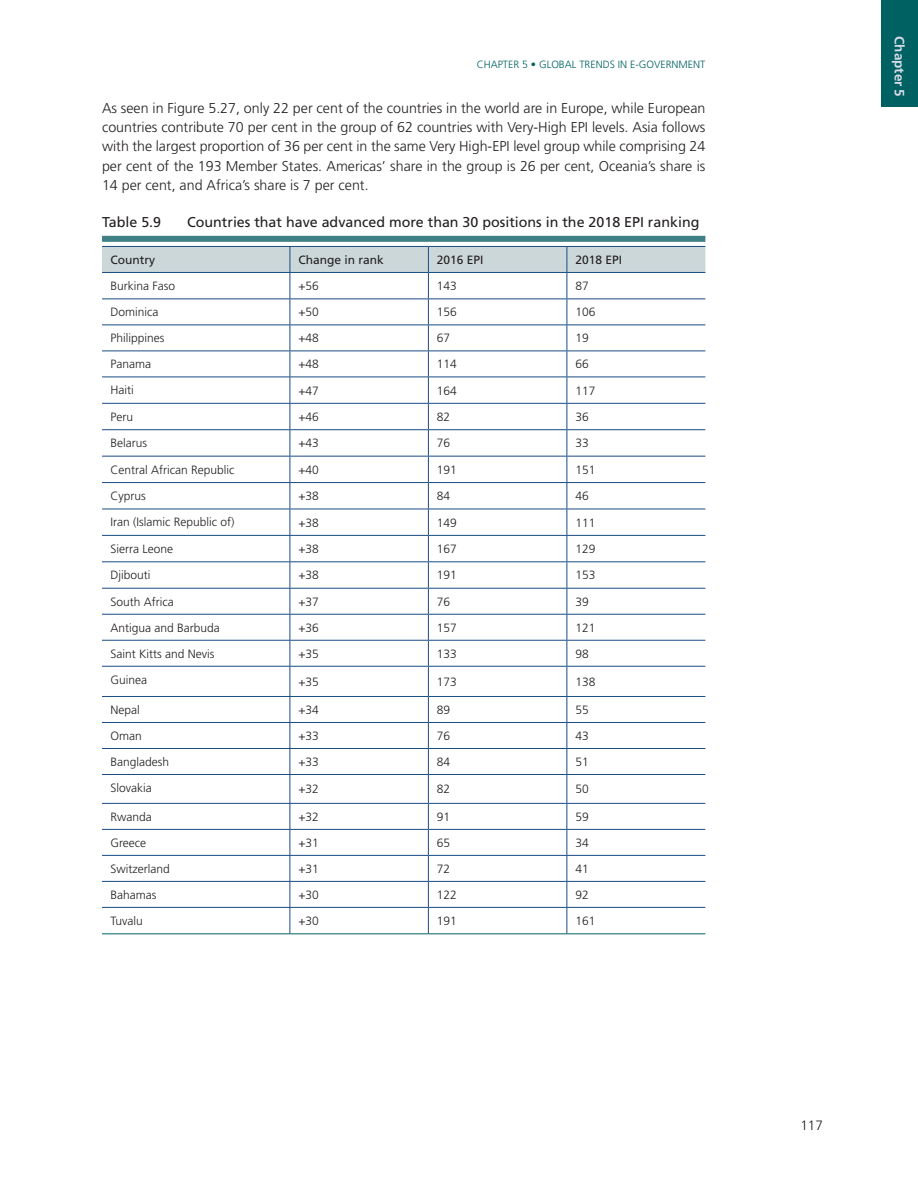
<style>
.page{position:relative;width:918px;height:1188px;background:#fff}
.page>*{position:absolute;margin:0;border:0;box-sizing:border-box;transform-origin:0 0}
.t1{font:300 14.25px/19.5px "Frutiger";color:#231f20;text-align:justify}
.t2{font:14.25px "Frutiger";color:#231f20}
.t3{font:700 13.5px "Frutiger";color:#dadde9}
.t4{font:300 13.5px "Frutiger";color:#231f20}
.t5{font:300 12px "Frutiger";color:#231f20}
.t6{font:12px "Frutiger";color:#231f20}
.t7{font:300 10.5px "Frutiger";color:#006163}
</style>
<div class="page">
<div style="left:882px;top:0;width:36px;height:106px;background:#006163"></div>
<div style="left:102px;top:236px;width:603px;height:6px;background:#3f8085"></div>
<svg style="left:102px;top:246px;width:603px;height:687px"></svg>
<hr style="left:102px;top:933px;width:603px;height:1px;background:#006163">
<p class="t7" style="left:477px;top:60px;width:230px">CHAPTER 5 • GLOBAL TRENDS IN E-GOVERNMENT</p>
<p class="t1" style="left:102px;top:99px;width:605px">As seen in Figure 5.27, only 22 per cent of the countries in the world are in Europe, while European countries contribute 70 per cent in the group of 62 countries with Very-High EPI levels. Asia follows with the largest proportion of 36 per cent in the same Very High-EPI level group while comprising 24 per cent of the 193 Member States. Americas’ share in the group is 26 per cent, Oceania’s share is 14 per cent, and Africa’s share is 7 per cent.</p>
<p class="t2" style="left:102px;top:217px;width:61px">Table 5.9</p>
<p class="t2" style="left:187px;top:217px;width:514px">Countries that have advanced more than 30 positions in the 2018 EPI ranking</p>
<p class="t6" style="left:111px;top:255px;width:46px">Country</p>
<p class="t6" style="left:298px;top:255px;width:87px">Change in rank</p>
<p class="t6" style="left:437px;top:255px;width:48px">2016 EPI</p>
<p class="t6" style="left:575px;top:255px;width:48px">2018 EPI</p>
<p class="t5" style="left:111px;top:281px;width:66px">Burkina Faso</p>
<p class="t5" style="left:298px;top:281px;width:22px">+56</p>
<p class="t5" style="left:437px;top:281px;width:22px">143</p>
<p class="t5" style="left:575px;top:281px;width:15px">87</p>
<p class="t5" style="left:111px;top:307px;width:49px">Dominica</p>
<p class="t5" style="left:298px;top:307px;width:22px">+50</p>
<p class="t5" style="left:437px;top:307px;width:22px">156</p>
<p class="t5" style="left:575px;top:307px;width:22px">106</p>
<p class="t5" style="left:111px;top:333px;width:56px">Philippines</p>
<p class="t5" style="left:298px;top:333px;width:22px">+48</p>
<p class="t5" style="left:437px;top:333px;width:15px">67</p>
<p class="t5" style="left:575px;top:333px;width:15px">19</p>
<p class="t5" style="left:111px;top:359px;width:42px">Panama</p>
<p class="t5" style="left:298px;top:359px;width:22px">+48</p>
<p class="t5" style="left:437px;top:359px;width:22px">114</p>
<p class="t5" style="left:575px;top:359px;width:15px">66</p>
<p class="t5" style="left:111px;top:385px;width:25px">Haiti</p>
<p class="t5" style="left:298px;top:386px;width:22px">+47</p>
<p class="t5" style="left:437px;top:386px;width:22px">164</p>
<p class="t5" style="left:575px;top:386px;width:22px">117</p>
<p class="t5" style="left:111px;top:412px;width:24px">Peru</p>
<p class="t5" style="left:298px;top:412px;width:22px">+46</p>
<p class="t5" style="left:437px;top:412px;width:15px">82</p>
<p class="t5" style="left:575px;top:412px;width:15px">36</p>
<p class="t5" style="left:111px;top:438px;width:38px">Belarus</p>
<p class="t5" style="left:298px;top:438px;width:22px">+43</p>
<p class="t5" style="left:437px;top:438px;width:15px">76</p>
<p class="t5" style="left:575px;top:438px;width:15px">33</p>
<p class="t5" style="left:111px;top:465px;width:126px">Central African Republic</p>
<p class="t5" style="left:298px;top:465px;width:22px">+40</p>
<p class="t5" style="left:437px;top:465px;width:22px">191</p>
<p class="t5" style="left:575px;top:465px;width:22px">151</p>
<p class="t5" style="left:111px;top:491px;width:37px">Cyprus</p>
<p class="t5" style="left:298px;top:491px;width:22px">+38</p>
<p class="t5" style="left:437px;top:491px;width:15px">84</p>
<p class="t5" style="left:575px;top:491px;width:15px">46</p>
<p class="t5" style="left:111px;top:517px;width:126px">Iran (Islamic Republic of)</p>
<p class="t5" style="left:298px;top:518px;width:22px">+38</p>
<p class="t5" style="left:437px;top:518px;width:22px">149</p>
<p class="t5" style="left:575px;top:518px;width:22px">111</p>
<p class="t5" style="left:111px;top:544px;width:64px">Sierra Leone</p>
<p class="t5" style="left:298px;top:544px;width:22px">+38</p>
<p class="t5" style="left:437px;top:544px;width:22px">167</p>
<p class="t5" style="left:575px;top:544px;width:22px">129</p>
<p class="t5" style="left:111px;top:570px;width:42px">Djibouti</p>
<p class="t5" style="left:298px;top:570px;width:22px">+38</p>
<p class="t5" style="left:437px;top:570px;width:22px">191</p>
<p class="t5" style="left:575px;top:570px;width:22px">153</p>
<p class="t5" style="left:111px;top:597px;width:65px">South Africa</p>
<p class="t5" style="left:298px;top:597px;width:22px">+37</p>
<p class="t5" style="left:437px;top:597px;width:15px">76</p>
<p class="t5" style="left:575px;top:597px;width:15px">39</p>
<p class="t5" style="left:111px;top:623px;width:111px">Antigua and Barbuda</p>
<p class="t5" style="left:298px;top:623px;width:22px">+36</p>
<p class="t5" style="left:437px;top:623px;width:22px">157</p>
<p class="t5" style="left:575px;top:623px;width:22px">121</p>
<p class="t5" style="left:111px;top:649px;width:106px">Saint Kitts and Nevis</p>
<p class="t5" style="left:298px;top:649px;width:22px">+35</p>
<p class="t5" style="left:437px;top:649px;width:22px">133</p>
<p class="t5" style="left:575px;top:649px;width:15px">98</p>
<p class="t5" style="left:111px;top:675px;width:38px">Guinea</p>
<p class="t5" style="left:298px;top:677px;width:22px">+35</p>
<p class="t5" style="left:437px;top:677px;width:22px">173</p>
<p class="t5" style="left:575px;top:677px;width:22px">138</p>
<p class="t5" style="left:111px;top:705px;width:31px">Nepal</p>
<p class="t5" style="left:298px;top:705px;width:22px">+34</p>
<p class="t5" style="left:437px;top:705px;width:15px">89</p>
<p class="t5" style="left:575px;top:705px;width:15px">55</p>
<p class="t5" style="left:111px;top:731px;width:33px">Oman</p>
<p class="t5" style="left:298px;top:731px;width:22px">+33</p>
<p class="t5" style="left:437px;top:731px;width:15px">76</p>
<p class="t5" style="left:575px;top:731px;width:15px">43</p>
<p class="t5" style="left:111px;top:757px;width:60px">Bangladesh</p>
<p class="t5" style="left:298px;top:757px;width:22px">+33</p>
<p class="t5" style="left:437px;top:757px;width:15px">84</p>
<p class="t5" style="left:575px;top:757px;width:15px">51</p>
<p class="t5" style="left:111px;top:783px;width:43px">Slovakia</p>
<p class="t5" style="left:298px;top:784px;width:22px">+32</p>
<p class="t5" style="left:437px;top:784px;width:15px">82</p>
<p class="t5" style="left:575px;top:784px;width:15px">50</p>
<p class="t5" style="left:111px;top:812px;width:43px">Rwanda</p>
<p class="t5" style="left:298px;top:812px;width:22px">+32</p>
<p class="t5" style="left:437px;top:812px;width:15px">91</p>
<p class="t5" style="left:575px;top:812px;width:15px">59</p>
<p class="t5" style="left:111px;top:838px;width:37px">Greece</p>
<p class="t5" style="left:298px;top:838px;width:22px">+31</p>
<p class="t5" style="left:437px;top:838px;width:15px">65</p>
<p class="t5" style="left:575px;top:838px;width:15px">34</p>
<p class="t5" style="left:111px;top:864px;width:61px">Switzerland</p>
<p class="t5" style="left:298px;top:864px;width:22px">+31</p>
<p class="t5" style="left:437px;top:864px;width:15px">72</p>
<p class="t5" style="left:575px;top:864px;width:15px">41</p>
<p class="t5" style="left:111px;top:890px;width:48px">Bahamas</p>
<p class="t5" style="left:298px;top:890px;width:22px">+30</p>
<p class="t5" style="left:437px;top:890px;width:22px">122</p>
<p class="t5" style="left:575px;top:890px;width:15px">92</p>
<p class="t5" style="left:111px;top:916px;width:34px">Tuvalu</p>
<p class="t5" style="left:298px;top:916px;width:22px">+30</p>
<p class="t5" style="left:437px;top:916px;width:22px">191</p>
<p class="t5" style="left:575px;top:916px;width:22px">161</p>
<p class="t3" style="left:905px;top:36px;width:62px;rotate:90deg">Chapter 5</p>
<p class="t4" style="left:800px;top:1120px;width:24px">117</p>
</div>
